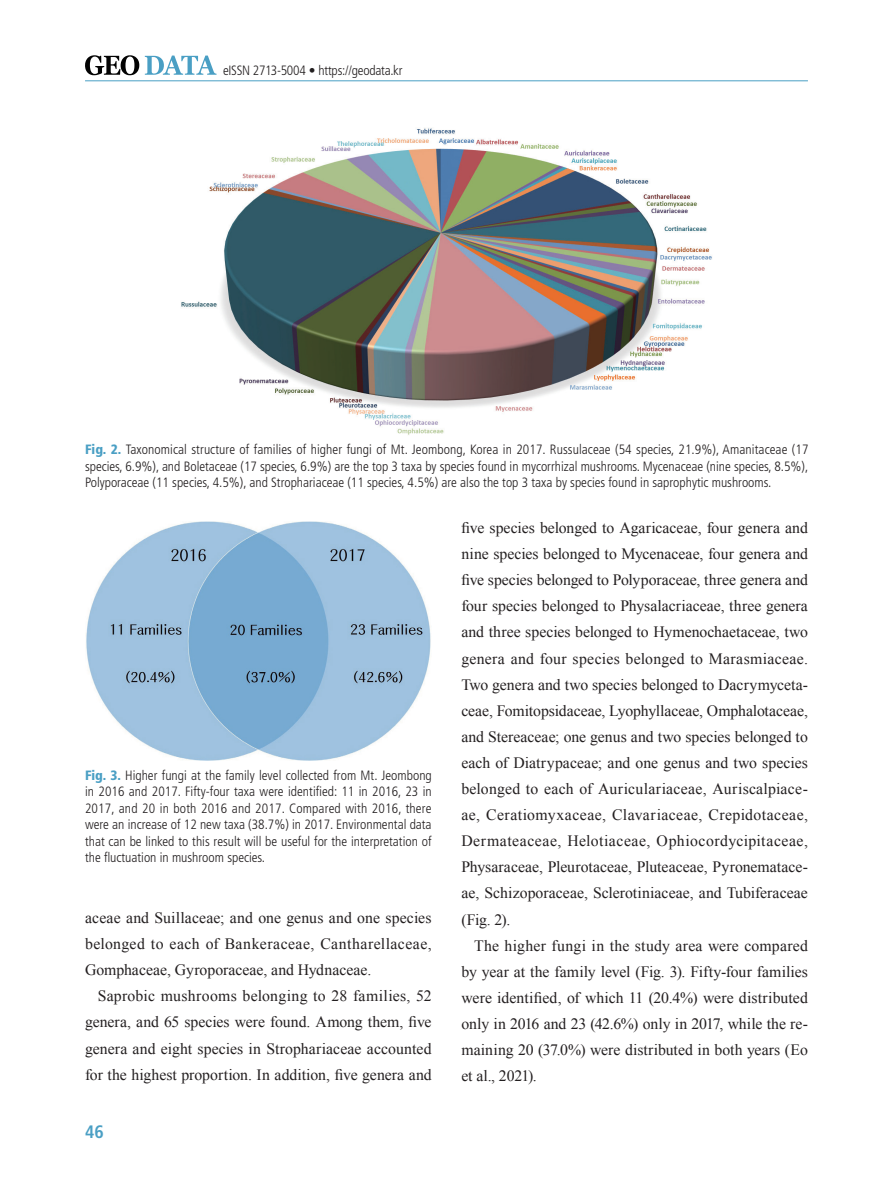
<style>
.page{position:relative;width:893px;height:1191px;background:#fff}
.page>*{position:absolute;margin:0;border:0;box-sizing:border-box;transform-origin:0 0}
.t1{font:700 condensed 18px "Frutiger LT Std";color:#4a9fc4}
.t2{font:15.75px/26.1px "Times New Roman";letter-spacing:.005em;color:#231f20;text-align:justify}
.t3{font:300 condensed 13.5px/16.5px "Frutiger LT Std";color:#231f20;text-align:justify}
.t4{font:300 condensed 13.5px "Frutiger LT Std";letter-spacing:-.02em;color:#231f20}
.s1{font-weight:900;color:#4a9fc4}
</style>
<div class="page">
<hr style="left:85px;top:80px;width:723px;height:1px;background:#4a9fc4">
<svg style="left:145px;top:56px;width:72px;height:19px"></svg>
<svg style="left:85px;top:55px;width:54px;height:20px"></svg>
<img style="left:86px;top:521px;width:345px;height:239px">
<img style="left:181px;top:128px;width:531px;height:307px">
<p class="t4" style="left:223px;top:63px;width:181px">eISSN 2713-5004 • https://geodata.kr</p>
<p class="t3" style="left:85px;top:441px;width:725px"><span class="s1">Fig. 2.</span> Taxonomical structure of families of higher fungi of Mt. Jeombong, Korea in 2017. Russulaceae (54 species, 21.9%), Amanitaceae (17 species, 6.9%), and Boletaceae (17 species, 6.9%) are the top 3 taxa by species found in mycorrhizal mushrooms. Mycenaceae (nine species, 8.5%), Polyporaceae (11 species, 4.5%), and Strophariaceae (11 species, 4.5%) are also the top 3 taxa by species found in saprophytic mushrooms.</p>
<p class="t3" style="left:85px;top:767px;width:348px"><span class="s1">Fig. 3.</span> Higher fungi at the family level collected from Mt. Jeombong in 2016 and 2017. Fifty-four taxa were identified: 11 in 2016, 23 in 2017, and 20 in both 2016 and 2017. Compared with 2016, there were an increase of 12 new taxa (38.7%) in 2017. Environmental data that can be linked to this result will be useful for the interpretation of the fluctuation in mushroom species.</p>
<p class="t2" style="left:85px;top:904px;width:348px">aceae and Suillaceae; and one genus and one species belonged to each of Bankeraceae, Cantharellaceae, Gomphaceae, Gyroporaceae, and Hydnaceae.</p>
<p class="t2" style="left:85px;top:982px;width:348px;text-indent:13px">Saprobic mushrooms belonging to 28 families, 52 genera, and 65 species were found. Among them, five genera and eight species in Strophariaceae accounted for the highest proportion. In addition, five genera and</p>
<p class="t1" style="left:85px;top:1121px;width:20px">46</p>
<p class="t2" style="left:461px;top:514px;width:348px">five species belonged to Agaricaceae, four genera and nine species belonged to Mycenaceae, four genera and five species belonged to Polyporaceae, three genera and four species belonged to Physalacriaceae, three genera and three species belonged to Hymenochaetaceae, two genera and four species belonged to Marasmiaceae.<br>Two genera and two species belonged to Dacrymyceta&shy;ceae, Fomitopsidaceae, Lyophyllaceae, Omphalotaceae, and Stereaceae; one genus and two species belonged to each of Diatrypaceae; and one genus and two species belonged to each of Auriculariaceae, Auriscalpiace&shy;ae, Ceratiomyxaceae, Clavariaceae, Crepidotaceae, Dermateaceae, Helotiaceae, Ophiocordycipitaceae, Physaraceae, Pleurotaceae, Pluteaceae, Pyronematace&shy;ae, Schizoporaceae, Sclerotiniaceae, and Tubiferaceae (Fig. 2).</p>
<p class="t2" style="left:461px;top:932px;width:348px;text-indent:13px">The higher fungi in the study area were compared by year at the family level (Fig. 3). Fifty-four families were identified, of which 11 (20.4%) were distributed only in 2016 and 23 (42.6%) only in 2017, while the re&shy;maining 20 (37.0%) were distributed in both years (Eo et al., 2021).</p>
</div>
